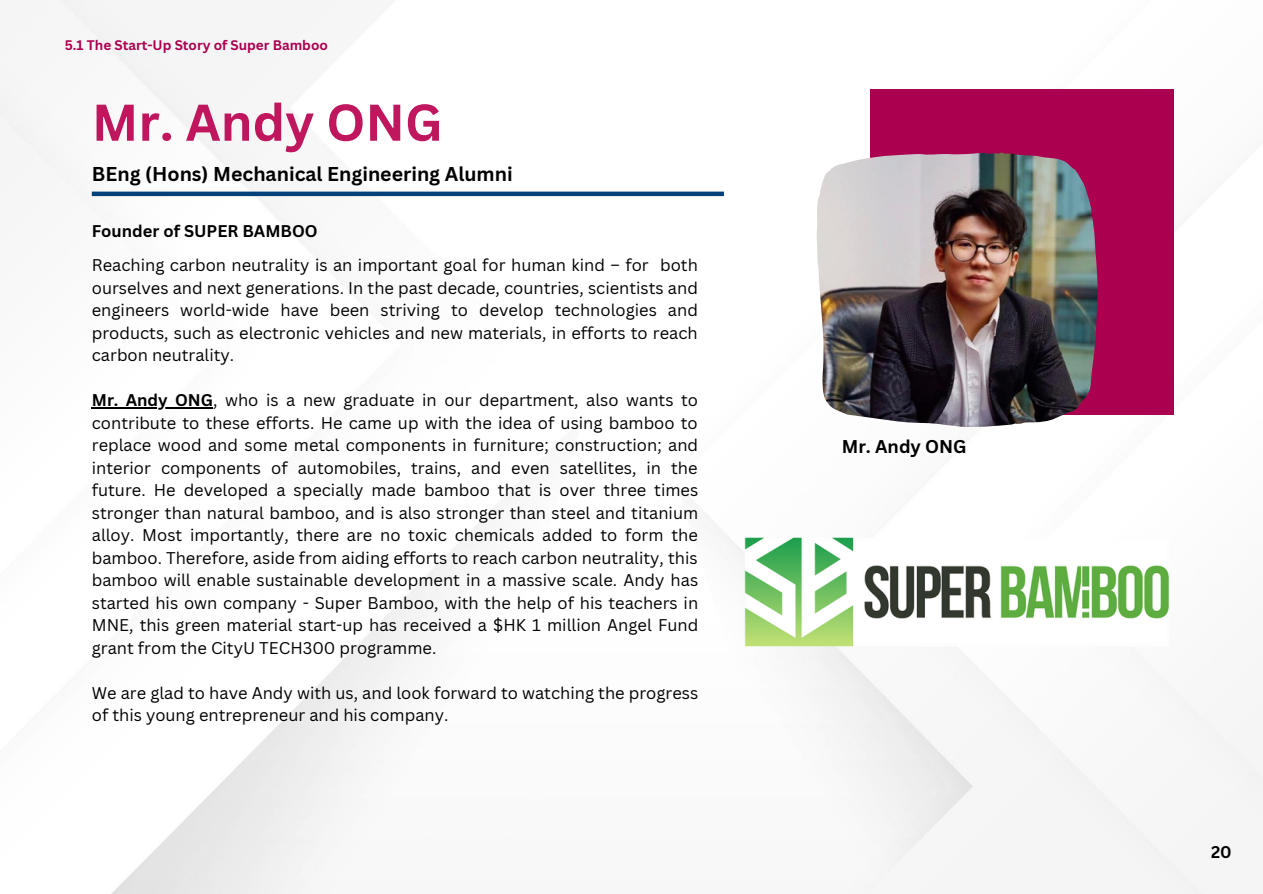
<style>
.page{position:relative;width:1263px;height:894px;background:#fff}
.page>*{position:absolute;margin:0;border:0;box-sizing:border-box;transform-origin:0 0}
.t1{font:700 50.55px "Canva Sans";color:#bf165e}
.t2{font:700 19.5px "Canva Sans";color:#000}
.t3{font:700 18px "Canva Sans";color:#000}
.t4{font:16.5px/22.5px "Canva Sans";color:#000;text-align:justify}
.t5{font:700 16.5px "Canva Sans";color:#000}
.t6{font:700 13.5px "Canva Sans";color:#aa004f}
.s1{font-weight:700}
</style>
<div class="page">
<img style="left:0;top:0;width:1263px;height:893px">
<div style="left:92px;top:191px;width:632px;height:5px;background:#004179"></div>
<img style="left:739px;top:446px;width:436px;height:290px">
<div style="left:870px;top:89px;width:303px;height:325px;background:#aa004f"></div>
<img style="left:817px;top:152px;width:280px;height:274px">
<hr style="left:92px;top:407px;width:121px;height:1px;background:#000">
<p class="t6" style="left:65px;top:36px;width:265px">5.1 The Start-Up Story of Super Bamboo</p>
<p class="t1" style="left:92px;top:87px;width:352px">Mr. Andy ONG</p>
<p class="t2" style="left:92px;top:160px;width:422px">BEng (Hons) Mechanical Engineering Alumni</p>
<p class="t5" style="left:92px;top:219px;width:227px">Founder of SUPER BAMBOO</p>
<p class="t4" style="left:92px;top:253px;width:608px">Reaching carbon neutrality is an important goal for human kind – for both ourselves and next generations. In the past decade, countries, scientists and engineers world-wide have been striving to develop technologies and products, such as electronic vehicles and new materials, in efforts to reach carbon neutrality.</p>
<p class="t4" style="left:92px;top:388px;width:608px"><span class="s1">Mr. Andy ONG</span>, who is a new graduate in our department, also wants to contribute to these efforts. He came up with the idea of using bamboo to replace wood and some metal components in furniture; construction; and interior components of automobiles, trains, and even satellites, in the future. He developed a specially made bamboo that is over three times stronger than natural bamboo, and is also stronger than steel and titanium alloy. Most importantly, there are no toxic chemicals added to form the bamboo. Therefore, aside from aiding efforts to reach carbon neutrality, this bamboo will enable sustainable development in a massive scale. Andy has started his own company - Super Bamboo, with the help of his teachers in MNE, this green material start-up has received a $HK 1 million Angel Fund grant from the CityU TECH300 programme.</p>
<p class="t4" style="left:92px;top:681px;width:608px">We are glad to have Andy with us, and look forward to watching the progress of this young entrepreneur and his company.</p>
<p class="t3" style="left:842px;top:434px;width:126px">Mr. Andy ONG</p>
<p class="t5" style="left:1211px;top:840px;width:22px">20</p>
</div>
